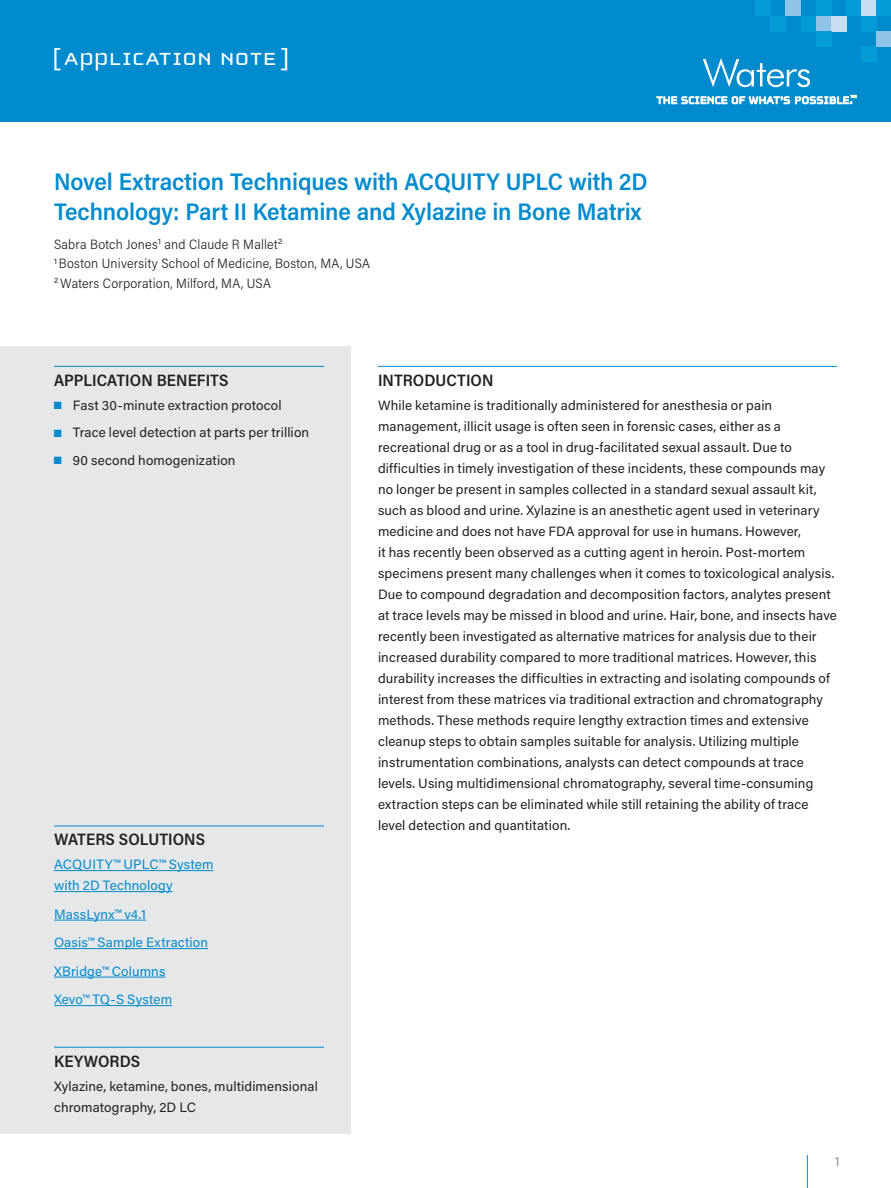
<style>
.page{position:relative;width:891px;height:1188px;background:#fff}
.page>*{position:absolute;margin:0;border:0;box-sizing:border-box;transform-origin:0 0}
.t1{font:25.5px "Cholla Unicase";letter-spacing:.01em;color:#fff;scale:1.1 1}
.t2{font:600 24px/30px "Acumin Pro Semi Cond";letter-spacing:-.005em;color:#008bcf}
.t3{font:600 16.5px "Acumin Pro Semi Cond";letter-spacing:.005em;color:#231f20}
.t4{font:13.5px/21px "Acumin Pro";letter-spacing:.01em;color:#231f20}
.t5{font:300 13.5px/19.5px "Acumin Pro Semi Cond";letter-spacing:.015em;color:#231f20}
.t6{font:13.5px/28.5px "Acumin Pro";letter-spacing:.01em;color:#008bcf}
.t7{font:13.5px "Acumin Pro";color:#939598}
.s1{color:#008bcf}
</style>
<div class="page">
<div style="left:0;top:0;width:891px;height:122px;background:#008bcf"></div>
<div style="left:755px;top:0;width:15px;height:16px;background:#059bd7"></div>
<div style="left:861px;top:47px;width:15px;height:15px;background:#059bd7"></div>
<div style="left:770px;top:16px;width:16px;height:15px;background:#059bd7"></div>
<div style="left:786px;top:0;width:15px;height:16px;background:#90c3e8"></div>
<div style="left:801px;top:16px;width:15px;height:15px;background:#059bd7"></div>
<div style="left:816px;top:16px;width:16px;height:15px;background:#90c3e8"></div>
<div style="left:832px;top:16px;width:15px;height:15px;background:#c5def2"></div>
<div style="left:816px;top:0;width:16px;height:16px;background:#059bd7"></div>
<div style="left:816px;top:31px;width:16px;height:16px;background:#059bd7"></div>
<div style="left:861px;top:0;width:15px;height:16px;background:#c5def2"></div>
<div style="left:847px;top:0;width:14px;height:16px;background:#059bd7"></div>
<div style="left:876px;top:0;width:15px;height:16px;background:#059bd7"></div>
<div style="left:861px;top:16px;width:15px;height:15px;background:#059bd7"></div>
<div style="left:876px;top:31px;width:15px;height:16px;background:#90c3e8"></div>
<svg style="left:657px;top:95px;width:199px;height:9px"></svg>
<svg style="left:703px;top:58px;width:107px;height:29px"></svg>
<div style="left:0;top:347px;width:351px;height:787px;background:#e6e7e9"></div>
<hr style="left:807px;top:1155px;width:1px;height:33px;background:#008bcf">
<hr style="left:54px;top:826px;width:270px;height:1px;background:#008bcf">
<hr style="left:54px;top:870px;width:160px;height:1px;background:#008bcf">
<hr style="left:54px;top:891px;width:119px;height:1px;background:#008bcf">
<hr style="left:54px;top:920px;width:92px;height:1px;background:#008bcf">
<hr style="left:54px;top:948px;width:154px;height:1px;background:#008bcf">
<hr style="left:54px;top:977px;width:111px;height:1px;background:#008bcf">
<hr style="left:54px;top:1005px;width:118px;height:1px;background:#008bcf">
<hr style="left:54px;top:1047px;width:270px;height:1px;background:#008bcf">
<hr style="left:54px;top:366px;width:270px;height:1px;background:#008bcf">
<hr style="left:378px;top:366px;width:459px;height:1px;background:#008bcf">
<h1 class="t1" style="left:52px;top:46px;width:217px">[ APPLICATION NOTE ]</h1>
<h2 class="t2" style="left:54px;top:165px;width:595px">Novel Extraction Techniques with ACQUITY UPLC with 2D<br>Technology: Part II Ketamine and Xylazine in Bone Matrix</h2>
<p class="t5" style="left:54px;top:234px;width:318px">Sabra Botch Jones<sup>1</sup> and Claude R Mallet<sup>2<br>1</sup> Boston University School of Medicine, Boston, MA, USA<br><sup>2</sup> Waters Corporation, Milford, MA, USA</p>
<p class="t3" style="left:54px;top:368px;width:176px">APPLICATION BENEFITS</p>
<p class="t4" style="left:54px;top:394px;width:229px"><span class="s1">■</span> Fast 30-minute extraction protocol</p>
<p class="t4" style="left:54px;top:422px;width:257px"><span class="s1">■</span> Trace level detection at parts per trillion</p>
<p class="t4" style="left:54px;top:449px;width:183px"><span class="s1">■</span> 90 second homogenization</p>
<p class="t3" style="left:54px;top:828px;width:153px">WATERS SOLUTIONS</p>
<p class="t6" style="left:54px;top:853px;width:161px;line-height:21px">ACQUITY™ UPLC™ System with 2D Technology</p>
<p class="t6" style="left:54px;top:899px;width:156px">MassLynx™ v4.1<br>Oasis™ Sample Extraction<br>XBridge™ Columns<br>Xevo™ TQ-S System</p>
<p class="t3" style="left:54px;top:1049px;width:88px">KEYWORDS</p>
<p class="t4" style="left:54px;top:1075px;width:265px">Xylazine, ketamine, bones, multidimensional chromatography, 2D LC</p>
<p class="t3" style="left:378px;top:368px;width:117px">INTRODUCTION</p>
<p class="t4" style="left:378px;top:394px;width:460px">While ketamine is traditionally administered for anesthesia or pain management, illicit usage is often seen in forensic cases, either as a recreational drug or as a tool in drug-facilitated sexual assault. Due to difficulties in timely investigation of these incidents, these compounds may no longer be present in samples collected in a standard sexual assault kit, such as blood and urine. Xylazine is an anesthetic agent used in veterinary medicine and does not have FDA approval for use in humans. However,<br>it has recently been observed as a cutting agent in heroin. Post-mortem specimens present many challenges when it comes to toxicological analysis.<br>Due to compound degradation and decomposition factors, analytes present at trace levels may be missed in blood and urine. Hair, bone, and insects have recently been investigated as alternative matrices for analysis due to their increased durability compared to more traditional matrices. However, this durability increases the difficulties in extracting and isolating compounds of interest from these matrices via traditional extraction and chromatography methods. These methods require lengthy extraction times and extensive cleanup steps to obtain samples suitable for analysis. Utilizing multiple instrumentation combinations, analysts can detect compounds at trace levels. Using multidimensional chromatography, several time-consuming extraction steps can be eliminated while still retaining the ability of trace level detection and quantitation.</p>
<p class="t7" style="left:835px;top:1151px;width:6px">1</p>
</div>
